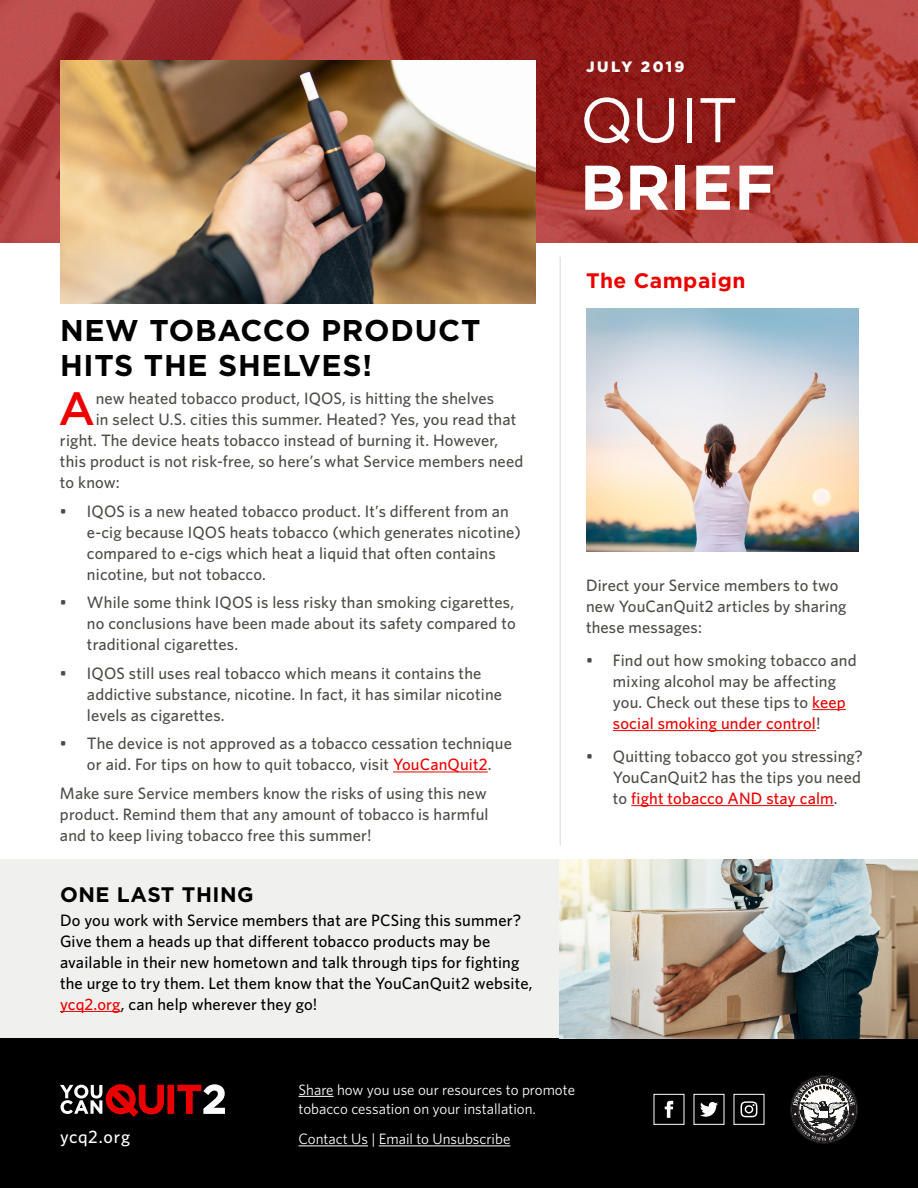
<style>
.page{position:relative;width:918px;height:1188px;background:#fff}
.page>*{position:absolute;margin:0;border:0;box-sizing:border-box;transform-origin:0 0}
.t1{font:700 63px/67.5px "Gotham";color:#fff}
.t2{font:500 46.5px "Gotham";color:#eb0000}
.t3{font:700 30px/34.5px "Gotham";letter-spacing:.025em;color:#000}
.t4{font:700 21px "Gotham";letter-spacing:.025em;color:#000}
.t5{font:700 21px "Gotham";letter-spacing:.025em;color:#eb0000}
.t6{font:500 18px "Whitney";letter-spacing:.035em;color:#fff}
.t7{font:500 16.5px/21px "Whitney";letter-spacing:.01em;color:#4c4c47}
.t8{font:500 16.5px/21px "Whitney";letter-spacing:.01em;color:#000}
.t9{font:15px/19.5px "Whitney";color:#fff}
.t10{font:900 15px "Gotham";letter-spacing:.165em;color:#fff}
.s1{color:#eb0000}
.s2{font-weight:400}
</style>
<div class="page">
<div style="left:0;top:860px;width:918px;height:179px;background:#f0f0ef"></div>
<div style="left:0;top:1039px;width:918px;height:149px;background:#000"></div>
<img style="left:0;top:0;width:918px;height:242px">
<hr style="left:298px;top:1096px;width:36px;height:1px;background:#fff">
<hr style="left:298px;top:1146px;width:70px;height:1px;background:#fff">
<hr style="left:379px;top:1146px;width:131px;height:1px;background:#fff">
<svg style="left:60px;top:1084px;width:165px;height:33px"></svg>
<div style="left:790px;top:1075px;width:68px;height:69px;border:2px solid #1b1919;border-radius:50%"></div>
<svg style="left:793px;top:1078px;width:62px;height:63px;background:#6a6868"></svg>
<svg style="left:700px;top:1102px;width:18px;height:15px"></svg>
<div style="left:694px;top:1094px;width:30px;height:31px;border:1px solid #fff"></div>
<svg style="left:741px;top:1101px;width:16px;height:16px"></svg>
<div style="left:734px;top:1094px;width:30px;height:31px;border:1px solid #fff"></div>
<svg style="left:665px;top:1101px;width:8px;height:17px"></svg>
<div style="left:654px;top:1094px;width:30px;height:31px;border:1px solid #fff"></div>
<hr style="left:812px;top:709px;width:34px;height:1px;background:#eb0000">
<hr style="left:613px;top:730px;width:203px;height:1px;background:#eb0000">
<hr style="left:631px;top:805px;width:203px;height:1px;background:#eb0000">
<img style="left:60px;top:60px;width:475px;height:243px">
<hr style="left:393px;top:772px;width:95px;height:1px;background:#eb0000">
<hr style="left:60px;top:1011px;width:61px;height:1px;background:#eb0000">
<img style="left:586px;top:308px;width:272px;height:244px">
<hr style="left:560px;top:257px;width:1px;height:588px;background:#e4e4e1">
<img style="left:559px;top:860px;width:359px;height:179px">
<h2 class="t3" style="left:60px;top:313px;width:422px">NEW TOBACCO PRODUCT<br>HITS THE SHELVES!</h2>
<p class="t2" style="left:59px;top:378px;width:38px">A</p>
<p class="t7" style="left:96px;top:388px;width:400px">new heated tobacco product, IQOS, is hitting the shelves</p>
<p class="t7" style="left:96px;top:409px;width:422px">in select U.S. cities this summer. Heated? Yes, you read that</p>
<p class="t7" style="left:60px;top:430px;width:440px">right. The device heats tobacco instead of burning it. However,</p>
<p class="t7" style="left:60px;top:451px;width:465px">this product is not risk-free, so here’s what Service members need</p>
<p class="t7" style="left:60px;top:472px;width:61px">to know:</p>
<p class="t7" style="left:87px;top:500px;width:436px;text-indent:-27px">• IQOS is a new heated tobacco product. It’s different from an e-cig because IQOS heats tobacco (which generates nicotine) compared to e-cigs which heat a liquid that often contains nicotine, but not tobacco.</p>
<p class="t7" style="left:87px;top:592px;width:430px;text-align:justify;text-indent:-27px">• While some think IQOS is less risky than smoking cigarettes, no conclusions have been made about its safety compared to traditional cigarettes.</p>
<p class="t7" style="left:87px;top:662px;width:417px;text-indent:-27px">• IQOS still uses real tobacco which means it contains the addictive substance, nicotine. In fact, it has similar nicotine levels as cigarettes.</p>
<p class="t7" style="left:60px;top:733px;width:454px;text-align:center">• The device is not approved as a tobacco cessation technique or aid. For tips on how to quit tobacco, visit <span class="s1">YouCanQuit2</span>.</p>
<p class="t7" style="left:60px;top:782px;width:430px;text-align:justify">Make sure Service members know the risks of using this new product. Remind them that any amount of tobacco is harmful and to keep living tobacco free this summer!</p>
<h3 class="t4" style="left:60px;top:880px;width:195px">ONE LAST THING</h3>
<p class="t8" style="left:60px;top:909px;width:474px">Do you work with Service members that are PCSing this summer?<br>Give them a heads up that different tobacco products may be available in their new hometown and talk through tips for fighting the urge to try them. Let them know that the YouCanQuit2 website, <span class="s1">ycq2.org</span>, can help wherever they go!</p>
<p class="t10" style="left:586px;top:56px;width:100px">JULY 2019</p>
<h1 class="t1" style="left:580px;top:86px;width:197px"><span class="s2">QUIT<br></span>BRIEF</h1>
<h3 class="t5" style="left:586px;top:267px;width:161px">The Campaign</h3>
<p class="t7" style="left:586px;top:574px;width:262px">Direct your Service members to two new YouCanQuit2 articles by sharing these messages:</p>
<p class="t7" style="left:613px;top:649px;width:245px;text-indent:-27px">• Find out how smoking tobacco and mixing alcohol may be affecting you. Check out these tips to <span class="s1">keep social smoking under control</span>!</p>
<p class="t7" style="left:613px;top:746px;width:252px;text-indent:-27px">• Quitting tobacco got you stressing?<br>YouCanQuit2 has the tips you need to <span class="s1">fight tobacco AND stay calm</span>.</p>
<p class="t9" style="left:298px;top:1080px;width:278px">Share how you use our resources to promote tobacco cessation on your installation.</p>
<p class="t6" style="left:60px;top:1125px;width:72px">ycq2.org</p>
<p class="t9" style="left:298px;top:1129px;width:213px">Contact Us | Email to Unsubscribe</p>
</div>
